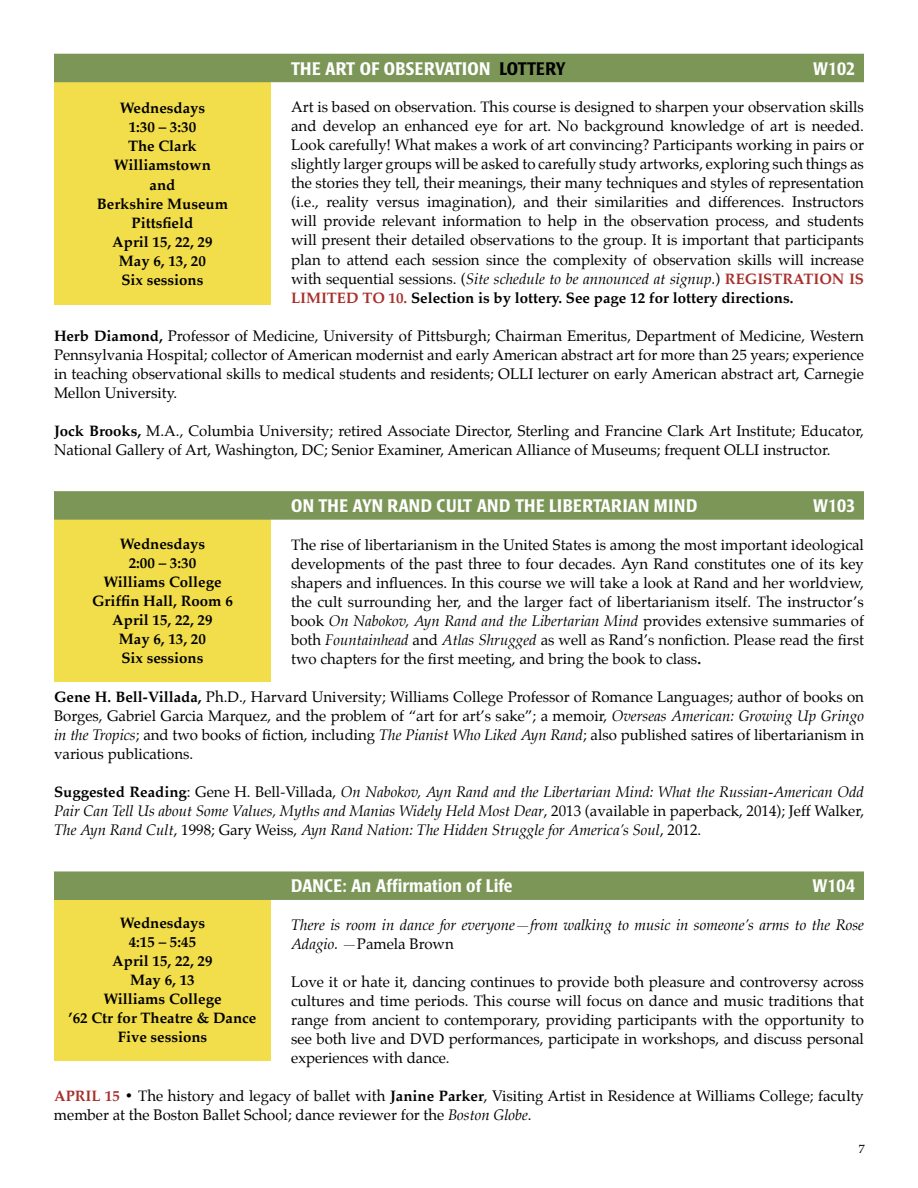
<style>
.page{position:relative;width:918px;height:1188px;background:#fff}
.page>*{position:absolute;margin:0;border:0;box-sizing:border-box;transform-origin:0 0}
.t1{font:500 condensed 18px "Poppl Laudatio";color:#fff}
.t2{font:15px/19px "Palatino";color:#000;text-align:justify}
.t3{font:italic 15px/19px "Palatino";color:#000;text-align:justify}
.t4{font:700 15px/19px "Palatino";color:#000;text-align:center}
.t5{font:12px "Palatino";color:#000}
.s1{color:#000}
.s2{font-style:italic}
.s3{font-weight:700;color:#a8302c}
.s4{font-weight:700}
.s5{font-weight:700;font-style:normal}
.s6{font-style:normal}
</style>
<div class="page">
<div style="left:54px;top:81px;width:217px;height:224px;background:#f2dd4b"></div>
<div style="left:54px;top:518px;width:217px;height:163px;background:#f2dd4b"></div>
<div style="left:54px;top:898px;width:217px;height:163px;background:#f2dd4b"></div>
<div style="left:54px;top:54px;width:810px;height:28px;background:#7c9658"></div>
<div style="left:54px;top:491px;width:810px;height:29px;background:#7c9658"></div>
<div style="left:54px;top:871px;width:810px;height:29px;background:#7c9658"></div>
<p class="t1" style="left:291px;top:58px;width:276px">THE ART OF OBSERVATION <span class="s1">LOTTERY</span></p>
<p class="t1" style="left:813px;top:58px;width:43px">W102</p>
<p class="t2" style="left:291px;top:97px;width:574px">Art is based on observation. This course is designed to sharpen your observation skills and develop an enhanced eye for art. No background knowledge of art is needed.<br>Look carefully! What makes a work of art convincing? Participants working in pairs or slightly larger groups will be asked to carefully study artworks, exploring such things as the stories they tell, their meanings, their many techniques and styles of representation (i.e., reality versus imagination), and their similarities and differences. Instructors will provide relevant information to help in the observation process, and students will present their detailed observations to the group. It is important that participants plan to attend each session since the complexity of observation skills will increase with sequential sessions. (<span class="s2">Site schedule to be announced at signup.</span>) <span class="s3">REGISTRATION IS LIMITED TO 10.</span> <span class="s4">Selection is by lottery. See page 12 for lottery directions.</span></p>
<p class="t2" style="left:54px;top:326px;width:812px"><span class="s4">Herb Diamond,</span> Professor of Medicine, University of Pittsburgh; Chairman Emeritus, Department of Medicine, Western Pennsylvania Hospital; collector of American modernist and early American abstract art for more than 25 years; experience in teaching observational skills to medical students and residents; OLLI lecturer on early American abstract art, Carnegie Mellon University.</p>
<p class="t2" style="left:54px;top:421px;width:811px"><span class="s4">Jock Brooks,</span> M.A., Columbia University; retired Associate Director, Sterling and Francine Clark Art Institute; Educator,<br>National Gallery of Art, Washington, DC; Senior Examiner, American Alliance of Museums; frequent OLLI instructor.</p>
<p class="t4" style="left:97px;top:98px;width:133px">Wednesdays<br>1:30 – 3:30<br>The Clark<br>Williamstown<br>and<br>Berkshire Museum<br>Pittsfield<br>April 15, 22, 29<br>May 6, 13, 20<br>Six sessions</p>
<p class="t1" style="left:291px;top:496px;width:408px">ON THE AYN RAND CULT AND THE LIBERTARIAN MIND</p>
<p class="t1" style="left:813px;top:496px;width:43px">W103</p>
<p class="t2" style="left:291px;top:535px;width:574px">The rise of libertarianism in the United States is among the most important ideological developments of the past three to four decades. Ayn Rand constitutes one of its key shapers and influences. In this course we will take a look at Rand and her worldview, the cult surrounding her, and the larger fact of libertarianism itself. The instructor’s book <span class="s2">On Nabokov, Ayn Rand and the Libertarian Mind</span> provides extensive summaries of both <span class="s2">Fountainhead</span> and <span class="s2">Atlas Shrugged</span> as well as Rand’s nonfiction. Please read the first two chapters for the first meeting, and bring the book to class<span class="s4">.</span></p>
<p class="t2" style="left:54px;top:687px;width:812px"><span class="s4">Gene H. Bell-Villada,</span> Ph.D., Harvard University; Williams College Professor of Romance Languages; author of books on Borges, Gabriel Garcia Marquez, and the problem of “art for art’s sake”; a memoir, <span class="s2">Overseas American: Growing Up Gringo in the Tropics</span>; and two books of fiction, including <span class="s2">The Pianist Who Liked Ayn Rand</span>; also published satires of libertarianism in various publications.</p>
<p class="t3" style="left:54px;top:783px;width:812px"><span class="s5">Suggested Reading</span><span class="s6">: Gene H. Bell-Villada,</span> On Nabokov, Ayn Rand and the Libertarian Mind: What the Russian-American Odd Pair Can Tell Us about Some Values, Myths and Manias Widely Held Most Dear<span class="s6">, 2013 (available in paperback, 2014); Jeff Walker, </span>The Ayn Rand Cult<span class="s6">, 1998; Gary Weiss,</span> Ayn Rand Nation: The Hidden Struggle for America’s Soul<span class="s6">, 2012.</span></p>
<p class="t1" style="left:291px;top:876px;width:223px">DANCE: An Affirmation of Life</p>
<p class="t1" style="left:813px;top:876px;width:44px">W104</p>
<p class="t3" style="left:291px;top:915px;width:574px">There is room in dance for everyone—from walking to music in someone’s arms to the Rose<br>Adagio. —<span class="s6">Pamela Brown</span></p>
<p class="t2" style="left:291px;top:972px;width:574px">Love it or hate it, dancing continues to provide both pleasure and controversy across cultures and time periods. This course will focus on dance and music traditions that range from ancient to contemporary, providing participants with the opportunity to see both live and DVD performances, participate in workshops, and discuss personal experiences with dance.</p>
<p class="t2" style="left:54px;top:1087px;width:811px"><span class="s3">APRIL 15</span> <span class="s4">•</span> The history and legacy of ballet with <span class="s4">Janine Parker</span>, Visiting Artist in Residence at Williams College; faculty member at the Boston Ballet School; dance reviewer for the <span class="s2">Boston Globe</span>.</p>
<p class="t4" style="left:92px;top:534px;width:142px">Wednesdays<br>2:00 – 3:30<br>Williams College<br>Griffin Hall, Room 6<br>April 15, 22, 29<br>May 6, 13, 20<br>Six sessions</p>
<p class="t4" style="left:69px;top:913px;width:189px">Wednesdays<br>4:15 – 5:45<br>April 15, 22, 29<br>May 6, 13<br>Williams College<br>’62 Ctr for Theatre &amp; Dance<br>Five sessions</p>
<p class="t5" style="left:859px;top:1139px;width:7px">7</p>
</div>
